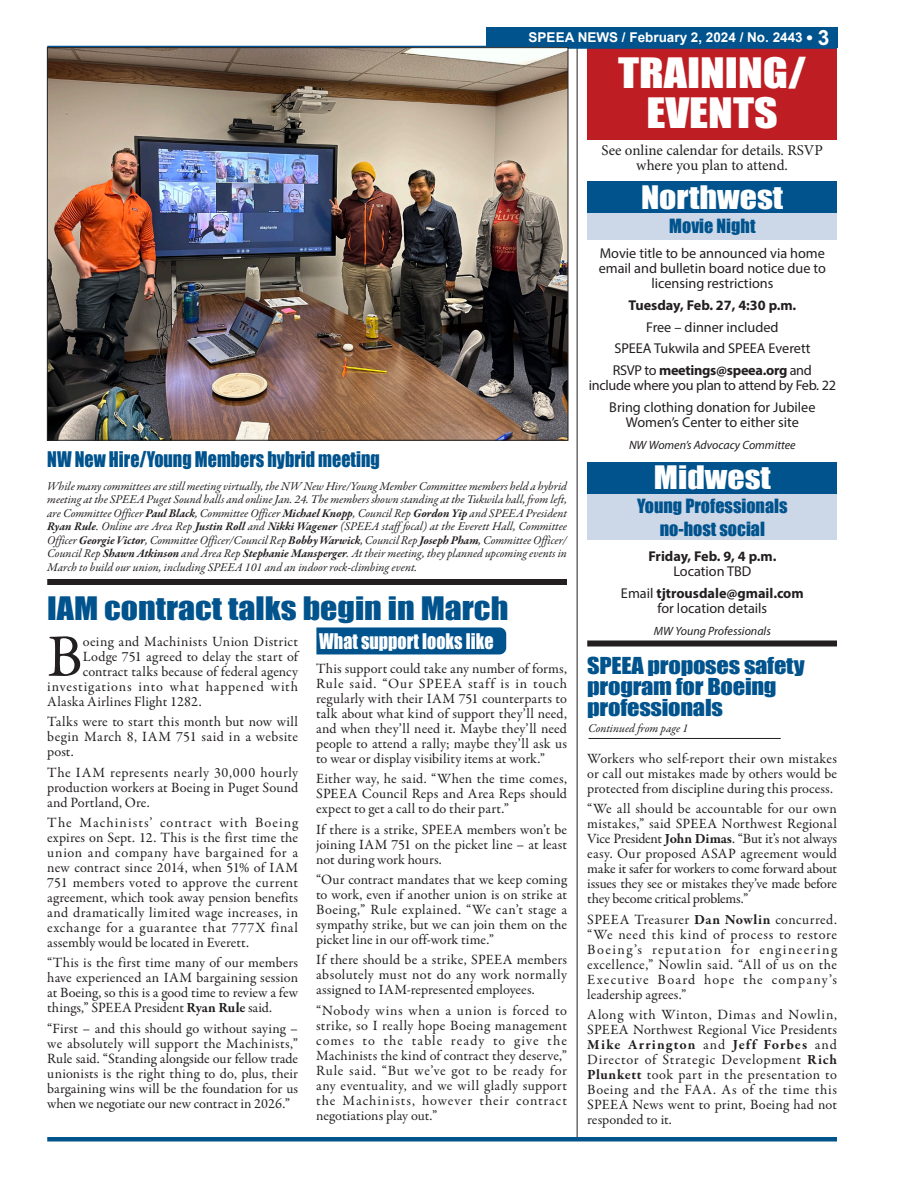
<style>
.page{position:relative;width:918px;height:1188px;background:#fff}
.page>*{position:absolute;margin:0;border:0;box-sizing:border-box;transform-origin:0 0}
.Spotlite_1st_para{font:60.6px "Garamond Premr Pro";color:#231f20}
.t1{font:38.4px/40.5px "Impact";color:#fff;text-align:center;scale:1.19 1}
.Spotlite_Headline{font:29.7px "Impact";color:#00538d;scale:1.14 1}
.Spotlite_Headline-2{font:29.7px "Impact";color:#fff;scale:1.14 1}
.Spotlite_Headline-3{font:21.45px/21px "Impact";letter-spacing:-.01em;color:#00538d;scale:1.14 1}
.Spotlite_subhead{font:19.8px "Impact";color:#00538d;scale:.91 1}
.Spotlite_subhead-2{font:19.8px "Impact";color:#fff;scale:.91 1}
.Spotlite_Events_header{font:18px/22.5px "Impact";color:#00538d;text-align:center}
.t2{font:15px/15px "Minion Pro";color:#231f20;text-align:center}
.Spotlite_body{font:14.25px/15px "Garamond Premr Pro";letter-spacing:.005em;color:#231f20;text-align:justify}
.Spotlite_body-2{font:14.25px/15px "Garamond Premr Pro";letter-spacing:.05em;color:#222;text-align:justify}
.Spotlite_Events_text{font:14.25px/15px "Myriad Pro";color:#231f20;text-align:center}
.Spotlite_1st_para-2{font:14.25px "Garamond Premr Pro";letter-spacing:.02em;color:#231f20}
.Spotlite_Events_text-2{font:14.25px/15px "Myriad Pro";letter-spacing:-.02em;color:#231f20;text-align:center}
.Spotlite_Events_text-3{font:700 14.25px/15px "Myriad Pro";color:#231f20;text-align:center}
.Spotlite_1st_para-3{font:14.25px "Garamond Premr Pro";letter-spacing:.055em;color:#231f20}
.t3{font:700 13.5px "Arial";color:#fff}
.Spotlite_photo_captions{font:italic 12px/13.5px "Garamond Premr Pro";color:#231f20;text-align:justify}
.Spotlite_Events_text_italic{font:italic 12px "Myriad Pro";color:#231f20}
.s1{font-size:18px}
.s2{font-size:21px}
.s3{font-weight:700}
.s4{font-weight:400}
</style>
<div class="page">
<div style="left:316px;top:627px;width:190px;height:27px;background:#00538d"></div>
<hr style="left:577px;top:40px;width:1px;height:1101px;background:#231f20">
<div style="left:588px;top:487px;width:249px;height:53px;background:#ccd7e8"></div>
<div style="left:587px;top:212px;width:250px;height:28px;background:#ccd7e8"></div>
<div style="left:587px;top:47px;width:250px;height:92px;background:#be1e23"></div>
<div style="left:588px;top:462px;width:249px;height:31px;background:#00538d"></div>
<div style="left:486px;top:27px;width:351px;height:21px;background:#00538d"></div>
<div style="left:587px;top:182px;width:250px;height:31px;background:#00538d"></div>
<div style="left:47px;top:1137px;width:790px;height:5px;background:#00538d"></div>
<hr style="left:47px;top:46px;width:790px;height:3px;background:#00538d">
<div style="left:587px;top:640px;width:250px;height:6px;background:#231f20"></div>
<div style="left:47px;top:579px;width:520px;height:6px;background:#231f20"></div>
<img style="left:49px;top:49px;width:517px;height:390px">
<hr style="left:589px;top:738px;width:192px;height:1px;background:#231f20">
<p class="t3" style="left:529px;top:28px;width:302px">SPEEA NEWS / February 2, 2024 / No. 2443 <span class="s1">•</span> <span class="s2">3</span></p>
<p class="t1" style="left:618px;top:51px;width:160px">TRAINING/<br>EVENTS</p>
<p class="t2" style="left:601px;top:143px;width:223px">See online calendar for details. RSVP where you plan to attend.</p>
<p class="Spotlite_subhead" style="left:47px;top:444px;width:367px">NW New Hire/Young Members hybrid meeting</p>
<p class="Spotlite_photo_captions" style="left:47px;top:480px;width:521px">While many committees are still meeting virtually, the NW New Hire/Young Member Committee members held a hybrid meeting at the SPEEA Puget Sound halls and online Jan. 24. The members shown standing at the Tukwila hall, from left, are Committee Officer <span class="s3">Paul Black</span>, Committee Officer <span class="s3">Michael Knopp</span>, Council Rep <span class="s3">Gordon Yip</span> and SPEEA President <span class="s3">Ryan Rule</span>. Online are Area Rep <span class="s3">Justin Roll</span> and <span class="s3">Nikki Wagener</span> (SPEEA staff focal) at the Everett Hall, Committee Officer <span class="s3">Georgie Victor</span>, Committee Officer/Council Rep <span class="s3">Bobby Warwick</span>, Council Rep <span class="s3">Joseph Pham</span>, Committee Officer/ Council Rep <span class="s3">Shawn Atkinson</span> and Area Rep <span class="s3">Stephanie Mansperger</span>. At their meeting, they planned upcoming events in March to build our union, including SPEEA 101 and an indoor rock-climbing event.</p>
<p class="Spotlite_Headline" style="left:47px;top:586px;width:406px">IAM contract talks begin in March</p>
<p class="Spotlite_1st_para" style="left:47px;top:620px;width:37px">B</p>
<p class="Spotlite_1st_para-2" style="left:83px;top:633px;width:217px">oeing and Machinists Union District</p>
<p class="Spotlite_subhead-2" style="left:319px;top:626px;width:193px">What support looks like</p>
<p class="Spotlite_body" style="left:316px;top:661px;width:252px">This support could take any number of forms, Rule said. “Our SPEEA staff is in touch regularly with their IAM 751 counterparts to talk about what kind of support they’ll need, and when they’ll need it. Maybe they’ll need people to attend a rally; maybe they’ll ask us to wear or display visibility items at work.”</p>
<p class="Spotlite_body" style="left:316px;top:771px;width:252px">Either way, he said. “When the time comes, SPEEA Council Reps and Area Reps should expect to get a call to do their part.”</p>
<p class="Spotlite_body" style="left:316px;top:822px;width:252px">If there is a strike, SPEEA members won’t be joining IAM 751 on the picket line – at least not during work hours.</p>
<p class="Spotlite_body" style="left:316px;top:872px;width:252px">“Our contract mandates that we keep coming to work, even if another union is on strike at Boeing,” Rule explained. “We can’t stage a sympathy strike, but we can join them on the picket line in our off-work time.”</p>
<p class="Spotlite_body" style="left:316px;top:953px;width:252px">If there should be a strike, SPEEA members absolutely must not do any work normally assigned to IAM-represented employees.</p>
<p class="Spotlite_body-2" style="left:316px;top:1003px;width:252px">“Nobody wins when a union is forced to strike, so I really hope Boeing management comes to the table ready to give the Machinists the kind of contract they deserve,” Rule said. “But we’ve got to be ready for any eventuality, and we will gladly support the Machinists, however their contract negotiations play out.”</p>
<p class="Spotlite_1st_para-2" style="left:83px;top:648px;width:217px">Lodge 751 agreed to delay the start of</p>
<p class="Spotlite_1st_para-2" style="left:83px;top:663px;width:217px">contract talks because of federal agency</p>
<p class="Spotlite_1st_para-3" style="left:47px;top:678px;width:252px">investigations into what happened with</p>
<p class="Spotlite_1st_para-2" style="left:47px;top:693px;width:156px">Alaska Airlines Flight 1282.</p>
<p class="Spotlite_body" style="left:47px;top:714px;width:252px">Talks were to start this month but now will begin March 8, IAM 751 said in a website post.</p>
<p class="Spotlite_body" style="left:47px;top:765px;width:252px">The IAM represents nearly 30,000 hourly production workers at Boeing in Puget Sound and Portland, Ore.</p>
<p class="Spotlite_body" style="left:47px;top:815px;width:252px">The Machinists’ contract with Boeing expires on Sept. 12. This is the first time the union and company have bargained for a new contract since 2014, when 51% of IAM 751 members voted to approve the current agreement, which took away pension benefits and dramatically limited wage increases, in exchange for a guarantee that 777X final assembly would be located in Everett.</p>
<p class="Spotlite_body" style="left:47px;top:956px;width:252px">“This is the first time many of our members have experienced an IAM bargaining session at Boeing, so this is a good time to review a few things,” SPEEA President <span class="s3">Ryan Rule</span> said.</p>
<p class="Spotlite_body" style="left:47px;top:1021px;width:252px">“First – and this should go without saying – we absolutely will support the Machinists,” Rule said. “Standing alongside our fellow trade unionists is the right thing to do, plus, their bargaining wins will be the foundation for us when we negotiate our new contract in 2026.”</p>
<p class="Spotlite_Headline-2" style="left:641px;top:174px;width:126px">Northwest</p>
<p class="Spotlite_Events_header" style="left:669px;top:214px;width:88px">Movie Night</p>
<p class="Spotlite_Events_text" style="left:599px;top:246px;width:229px">Movie title to be announced via home email and bulletin board notice due to licensing restrictions</p>
<p class="Spotlite_Events_text-3" style="left:628px;top:297px;width:169px">Tuesday, Feb. 27, 4:30 p.m.</p>
<p class="Spotlite_Events_text" style="left:646px;top:319px;width:134px">Free – dinner included</p>
<p class="Spotlite_Events_text" style="left:614px;top:341px;width:198px">SPEEA Tukwila and SPEEA Everett</p>
<p class="Spotlite_Events_text-2" style="left:589px;top:363px;width:249px">RSVP to <span class="s3">meetings@speea.org</span> and<br>include where you plan to attend by Feb. 22</p>
<p class="Spotlite_Events_text" style="left:609px;top:399px;width:208px">Bring clothing donation for Jubilee<br>Women’s Center to either site</p>
<p class="Spotlite_Events_text_italic" style="left:629px;top:437px;width:168px">NW Women’s Advocacy Committee</p>
<p class="Spotlite_Headline-2" style="left:654px;top:455px;width:104px">Midwest</p>
<p class="Spotlite_Events_header" style="left:637px;top:494px;width:152px">Young Professionals no-host social</p>
<p class="Spotlite_Events_text-3" style="left:648px;top:548px;width:130px">Friday, Feb. 9, 4 p.m.<br><span class="s4">Location TBD</span></p>
<p class="Spotlite_Events_text" style="left:621px;top:585px;width:184px">Email <span class="s3">tjtrousdale@gmail.com </span>for location details</p>
<p class="Spotlite_Events_text_italic" style="left:654px;top:623px;width:118px">MW Young Professionals</p>
<p class="Spotlite_Headline-3" style="left:587px;top:655px;width:192px">SPEEA proposes safety program for Boeing professionals</p>
<p class="Spotlite_photo_captions" style="left:588px;top:722px;width:102px">Continued from page 1</p>
<p class="Spotlite_body" style="left:587px;top:751px;width:251px">Workers who self-report their own mistakes or call out mistakes made by others would be protected from discipline during this process.</p>
<p class="Spotlite_body" style="left:587px;top:801px;width:251px">“We all should be accountable for our own mistakes,” said SPEEA Northwest Regional Vice President <span class="s3">John Dimas</span>. “But it’s not always easy. Our proposed ASAP agreement would make it safer for workers to come forward about issues they see or mistakes they’ve made before they become critical problems.”</p>
<p class="Spotlite_body" style="left:587px;top:912px;width:251px">SPEEA Treasurer <span class="s3">Dan Nowlin</span> concurred. “We need this kind of process to restore Boeing’s reputation for engineering excellence,” Nowlin said. “All of us on the Executive Board hope the company’s leadership agrees.”</p>
<p class="Spotlite_body" style="left:587px;top:1007px;width:251px">Along with Winton, Dimas and Nowlin, SPEEA Northwest Regional Vice Presidents <span class="s3">Mike Arrington</span> and <span class="s3">Jeff Forbes</span> and Director of Strategic Development <span class="s3">Rich Plunkett</span> took part in the presentation to Boeing and the FAA. As of the time this SPEEA News went to print, Boeing had not responded to it.</p>
</div>
